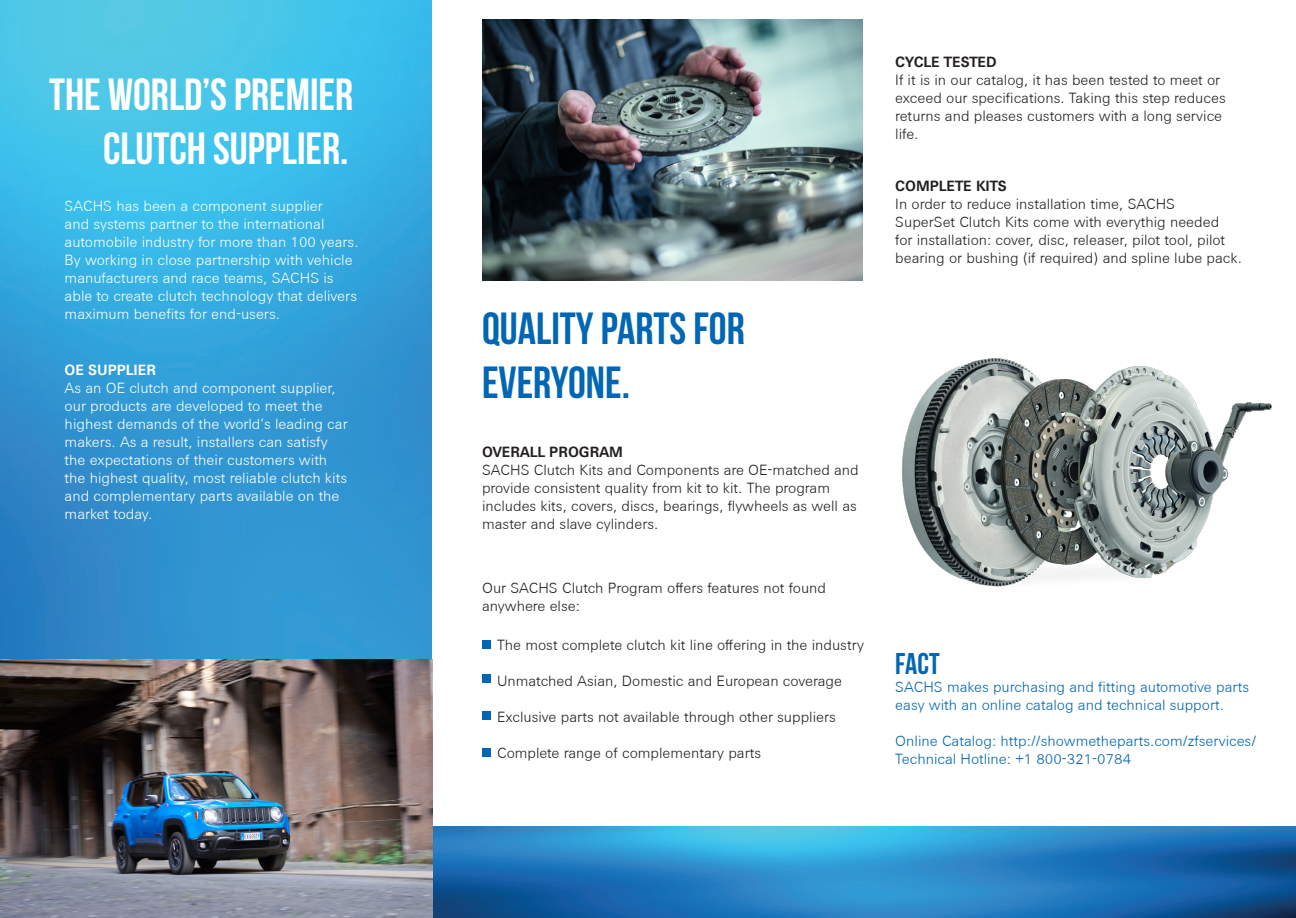
<style>
.page{position:relative;width:1296px;height:918px;background:#fff}
.page>*{position:absolute;margin:0;border:0;box-sizing:border-box;transform-origin:0 0}
.t1{font:700 45px "Bebas Neue";color:#fff}
.t2{font:700 45px "Bebas Neue";color:#0166b3}
.t3{font:700 30px "Bebas Neue";color:#0166b3}
.t4{font:300 15px/18px "ZF Sans";color:#231f20}
.t5{font:300 15px/18px "ZF Sans";color:#fff}
.t6{font:300 15px/18px "ZF Sans";color:#0166b3}
.t7{font:700 15px "ZF Sans";color:#231f20}
.t8{font:700 15px "ZF Sans";color:#fff}
</style>
<div class="page">
<img style="left:0;top:0;width:432px;height:660px">
<img style="left:901px;top:358px;width:371px;height:229px">
<img style="left:482px;top:19px;width:380px;height:262px">
<div style="left:482px;top:640px;width:9px;height:9px;background:#0166b3"></div>
<div style="left:482px;top:674px;width:9px;height:9px;background:#0166b3"></div>
<div style="left:482px;top:711px;width:9px;height:9px;background:#0166b3"></div>
<div style="left:482px;top:748px;width:9px;height:9px;background:#0166b3"></div>
<img style="left:433px;top:826px;width:863px;height:92px">
<img style="left:0;top:660px;width:433px;height:258px">
<p class="t1" style="left:49px;top:70px;width:306px">THE WORLD’S PREMIER</p>
<p class="t1" style="left:103px;top:124px;width:247px">CLUTCH SUPPLIER.</p>
<p class="t5" style="left:65px;top:198px;width:295px">SACHS has been a component supplier<br>and systems partner to the international automobile industry for more than 100 years.<br>By working in close partnership with vehicle manufacturers and race teams, SACHS is able to create clutch technology that delivers maximum benefits for end-users.</p>
<p class="t8" style="left:65px;top:360px;width:93px">OE SUPPLIER</p>
<p class="t5" style="left:65px;top:379px;width:284px">As an OE clutch and component supplier, our products are developed to meet the highest demands of the world’s leading car makers. As a result, installers can satisfy the expectations of their customers with the highest quality, most reliable clutch kits and complementary parts available on the market today.</p>
<p class="t2" style="left:482px;top:303px;width:264px">QUALITY PARTS FOR</p>
<p class="t2" style="left:482px;top:357px;width:149px">EVERYONE.</p>
<p class="t7" style="left:482px;top:442px;width:142px">OVERALL PROGRAM</p>
<p class="t4" style="left:482px;top:461px;width:378px">SACHS Clutch Kits and Components are OE-matched and provide consistent quality from kit to kit. The program includes kits, covers, discs, bearings, flywheels as well as master and slave cylinders.</p>
<p class="t4" style="left:482px;top:579px;width:346px">Our SACHS Clutch Program offers features not found anywhere else:</p>
<p class="t4" style="left:497px;top:636px;width:368px">The most complete clutch kit line offering in the industry</p>
<p class="t4" style="left:497px;top:672px;width:346px">Unmatched Asian, Domestic and European coverage</p>
<p class="t4" style="left:497px;top:708px;width:340px">Exclusive parts not available through other suppliers</p>
<p class="t4" style="left:497px;top:744px;width:266px">Complete range of complementary parts</p>
<p class="t7" style="left:895px;top:53px;width:103px">CYCLE TESTED</p>
<p class="t4" style="left:895px;top:71px;width:332px">If it is in our catalog, it has been tested to meet or exceed our specifications. Taking this step reduces returns and pleases customers with a long service life.</p>
<p class="t7" style="left:895px;top:177px;width:113px">COMPLETE KITS</p>
<p class="t4" style="left:895px;top:195px;width:348px">In order to reduce installation time, SACHS<br>SuperSet Clutch Kits come with everythig needed<br>for installation: cover, disc, releaser, pilot tool, pilot bearing or bushing (if required) and spline lube pack.</p>
<p class="t3" style="left:895px;top:647px;width:46px">FACT</p>
<p class="t6" style="left:895px;top:678px;width:355px">SACHS makes purchasing and fitting automotive parts easy with an online catalog and technical support.</p>
<p class="t6" style="left:895px;top:732px;width:363px">Online Catalog: http://showmetheparts.com/zfservices/</p>
<p class="t6" style="left:895px;top:750px;width:237px">Technical Hotline: +1 800-321-0784</p>
</div>
